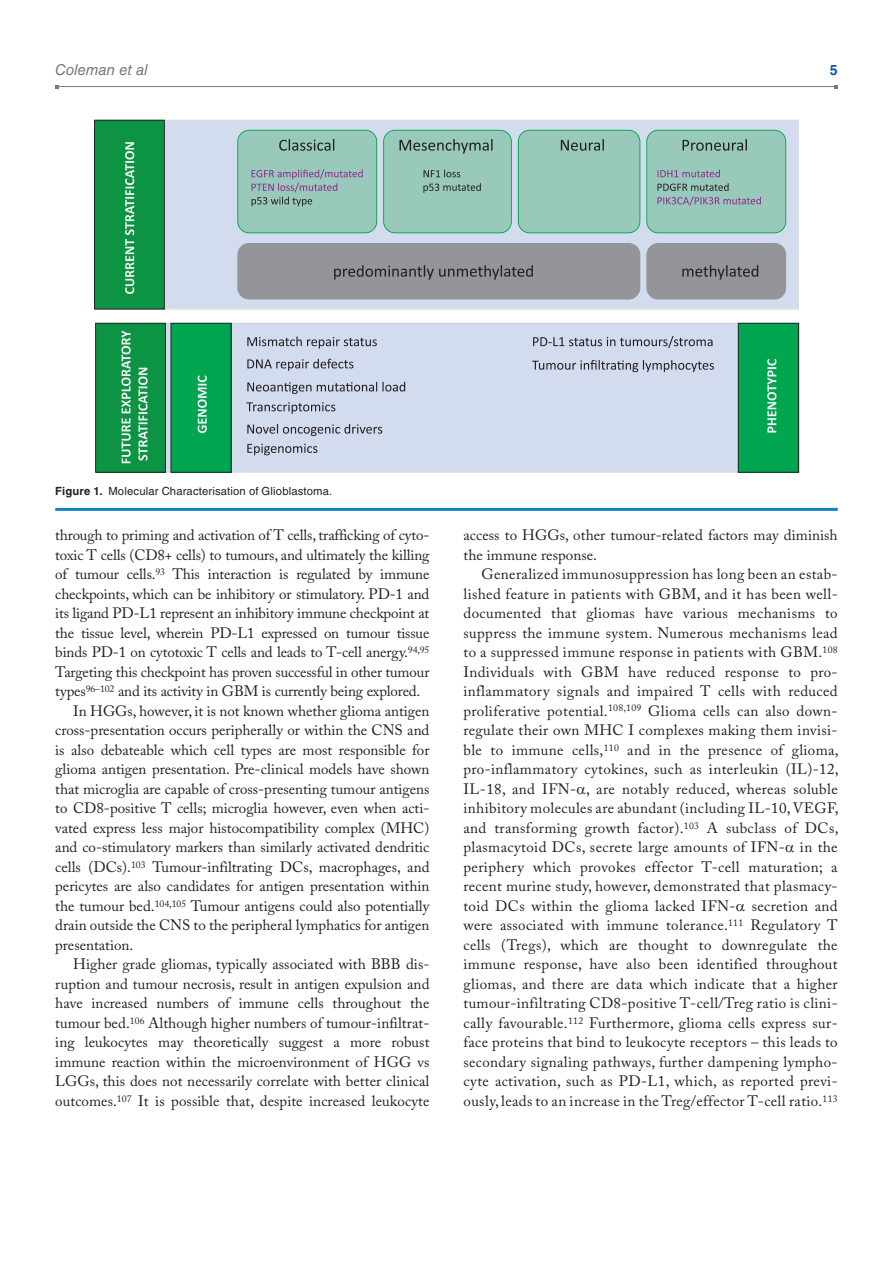
<style>
.page{position:relative;width:893px;height:1263px;background:#fff}
.page>*{position:absolute;margin:0;border:0;box-sizing:border-box;transform-origin:0 0}
.t1{font:15px/19.5px "Adobe Caslon Pro";color:#231f20}
.t2{font:italic 15px "Helvetica LT Std";color:#76787b}
.t3{font:700 14.25px "Helvetica LT Std";color:#1055a4}
.t4{font:11.25px "Helvetica LT Std";letter-spacing:.015em;color:#231f20}
.s1{font-weight:700}
</style>
<div class="page">
<hr style="left:57px;top:86px;width:779px;height:1px;background:#76787b">
<hr style="left:55px;top:508px;width:783px;height:3px;background:#1582c5">
<svg style="left:165px;top:120px;width:634px;height:190px;background:#d1dbec"></svg>
<svg style="left:237px;top:130px;width:140px;height:103px;background:#92bfb3"></svg>
<svg style="left:383px;top:130px;width:129px;height:103px;background:#8fc1b1"></svg>
<div style="left:518px;top:130px;width:122px;height:103px;background:#98c9ba"></div>
<svg style="left:646px;top:130px;width:140px;height:103px;background:#91bfb2"></svg>
<div style="left:237px;top:243px;width:403px;height:56px;background:#939598"></div>
<svg style="left:646px;top:243px;width:140px;height:56px;background:#909295"></svg>
<svg style="left:94px;top:120px;width:71px;height:190px;background:#19934b"></svg>
<div style="left:232px;top:323px;width:568px;height:150px;background:#d3dcef"></div>
<svg style="left:95px;top:323px;width:137px;height:150px;background:#1c9e57"></svg>
<svg style="left:738px;top:323px;width:61px;height:150px;background:#09a252"></svg>
<svg style="left:247px;top:336px;width:130px;height:13px;background:#afb5c5"></svg>
<svg style="left:533px;top:336px;width:179px;height:12px;background:#afb5c5"></svg>
<svg style="left:532px;top:360px;width:182px;height:12px;background:#acb2c1"></svg>
<svg style="left:247px;top:382px;width:158px;height:12px;background:#aab0bf"></svg>
<svg style="left:247px;top:359px;width:106px;height:12px"></svg>
<svg style="left:246px;top:402px;width:89px;height:12px"></svg>
<svg style="left:247px;top:424px;width:135px;height:12px;background:#acb2c1"></svg>
<svg style="left:247px;top:444px;width:70px;height:11px"></svg>
<p class="t2" style="left:55px;top:61px;width:94px">Coleman et al</p>
<p class="t3" style="left:830px;top:61px;width:9px">5</p>
<p class="t4" style="left:55px;top:485px;width:279px"><span class="s1">Figure 1.</span> Molecular Characterisation of Glioblastoma.</p>
<p class="t1" style="left:55px;top:525px;width:376px">through to priming and activation of T cells, trafficking of cyto-</p>
<p class="t1" style="left:55px;top:545px;width:376px">toxic T cells (CD8+ cells) to tumours, and ultimately the killing</p>
<p class="t1" style="left:55px;top:564px;width:376px">of tumour cells.<sup>93</sup> This interaction is regulated by immune</p>
<p class="t1" style="left:55px;top:584px;width:376px">checkpoints, which can be inhibitory or stimulatory. PD-1 and</p>
<p class="t1" style="left:55px;top:603px;width:376px">its ligand PD-L1 represent an inhibitory immune checkpoint at</p>
<p class="t1" style="left:55px;top:623px;width:376px">the tissue level, wherein PD-L1 expressed on tumour tissue</p>
<p class="t1" style="left:55px;top:642px;width:376px">binds PD-1 on cytotoxic T cells and leads to T-cell anergy.<sup>94,95</sup></p>
<p class="t1" style="left:55px;top:662px;width:376px">Targeting this checkpoint has proven successful in other tumour</p>
<p class="t1" style="left:55px;top:681px;width:367px">types<sup>96–102</sup> and its activity in GBM is currently being explored.</p>
<p class="t1" style="left:73px;top:701px;width:358px">In HGGs, however, it is not known whether glioma antigen</p>
<p class="t1" style="left:55px;top:720px;width:376px">cross-presentation occurs peripherally or within the CNS and</p>
<p class="t1" style="left:55px;top:740px;width:376px">is also debateable which cell types are most responsible for</p>
<p class="t1" style="left:55px;top:759px;width:376px">glioma antigen presentation. Pre-clinical models have shown</p>
<p class="t1" style="left:55px;top:779px;width:376px">that microglia are capable of cross-presenting tumour antigens</p>
<p class="t1" style="left:55px;top:798px;width:376px">to CD8-positive T cells; microglia however, even when acti-</p>
<p class="t1" style="left:55px;top:818px;width:376px">vated express less major histocompatibility complex (MHC)</p>
<p class="t1" style="left:55px;top:837px;width:376px">and co-stimulatory markers than similarly activated dendritic</p>
<p class="t1" style="left:55px;top:857px;width:376px">cells (DCs).<sup>103</sup> Tumour-infiltrating DCs, macrophages, and</p>
<p class="t1" style="left:55px;top:876px;width:376px">pericytes are also candidates for antigen presentation within</p>
<p class="t1" style="left:55px;top:896px;width:376px">the tumour bed.<sup>104,105</sup> Tumour antigens could also potentially</p>
<p class="t1" style="left:55px;top:915px;width:376px">drain outside the CNS to the peripheral lymphatics for antigen</p>
<p class="t1" style="left:55px;top:935px;width:79px">presentation.</p>
<p class="t1" style="left:73px;top:954px;width:358px">Higher grade gliomas, typically associated with BBB dis-</p>
<p class="t1" style="left:55px;top:974px;width:376px">ruption and tumour necrosis, result in antigen expulsion and</p>
<p class="t1" style="left:55px;top:993px;width:376px">have increased numbers of immune cells throughout the</p>
<p class="t1" style="left:55px;top:1013px;width:376px">tumour bed.<sup>106</sup> Although higher numbers of tumour-infiltrat-</p>
<p class="t1" style="left:55px;top:1032px;width:376px">ing leukocytes may theoretically suggest a more robust</p>
<p class="t1" style="left:55px;top:1052px;width:376px">immune reaction within the microenvironment of HGG vs</p>
<p class="t1" style="left:55px;top:1071px;width:376px">LGGs, this does not necessarily correlate with better clinical</p>
<p class="t1" style="left:55px;top:1091px;width:376px">outcomes.<sup>107</sup> It is possible that, despite increased leukocyte</p>
<p class="t1" style="left:463px;top:525px;width:376px">access to HGGs, other tumour-related factors may diminish the immune response.</p>
<p class="t1" style="left:463px;top:564px;width:377px;text-align:justify;text-indent:18px">Generalized immunosuppression has long been an estab&shy;lished feature in patients with GBM, and it has been well&shy;documented that gliomas have various mechanisms to suppress the immune system. Numerous mechanisms lead to a suppressed immune response in patients with GBM.<sup>108<br></sup>Individuals with GBM have reduced response to pro&shy;inflammatory signals and impaired T cells with reduced proliferative potential.<sup>108,109</sup> Glioma cells can also down&shy;regulate their own MHC I complexes making them invisi&shy;ble to immune cells,<sup>110</sup> and in the presence of glioma, pro-inflammatory cytokines, such as interleukin (IL)-12, IL-18, and IFN- , are notably reduced, whereas soluble inhibitory molecules are abundant (including IL-10, VEGF, and transforming growth factor).<sup>103</sup> A subclass of DCs, plasmacytoid DCs, secrete large amounts of IFN- in the periphery which provokes effector T-cell maturation; a recent murine study, however, demonstrated that plasmacy&shy;toid DCs within the glioma lacked IFN- secretion and were associated with immune tolerance.<sup>111</sup> Regulatory T cells (Tregs), which are thought to downregulate the immune response, have also been identified throughout gliomas, and there are data which indicate that a higher tumour-infiltrating CD8-positive T-cell/Treg ratio is clini&shy;cally favourable.<sup>112</sup> Furthermore, glioma cells express sur&shy;face proteins that bind to leukocyte receptors – this leads to secondary signaling pathways, further dampening lympho&shy;cyte activation, such as PD-L1, which, as reported previ&shy;ously, leads to an increase in the Treg/effector T-cell ratio.<sup>113</sup></p>
</div>
